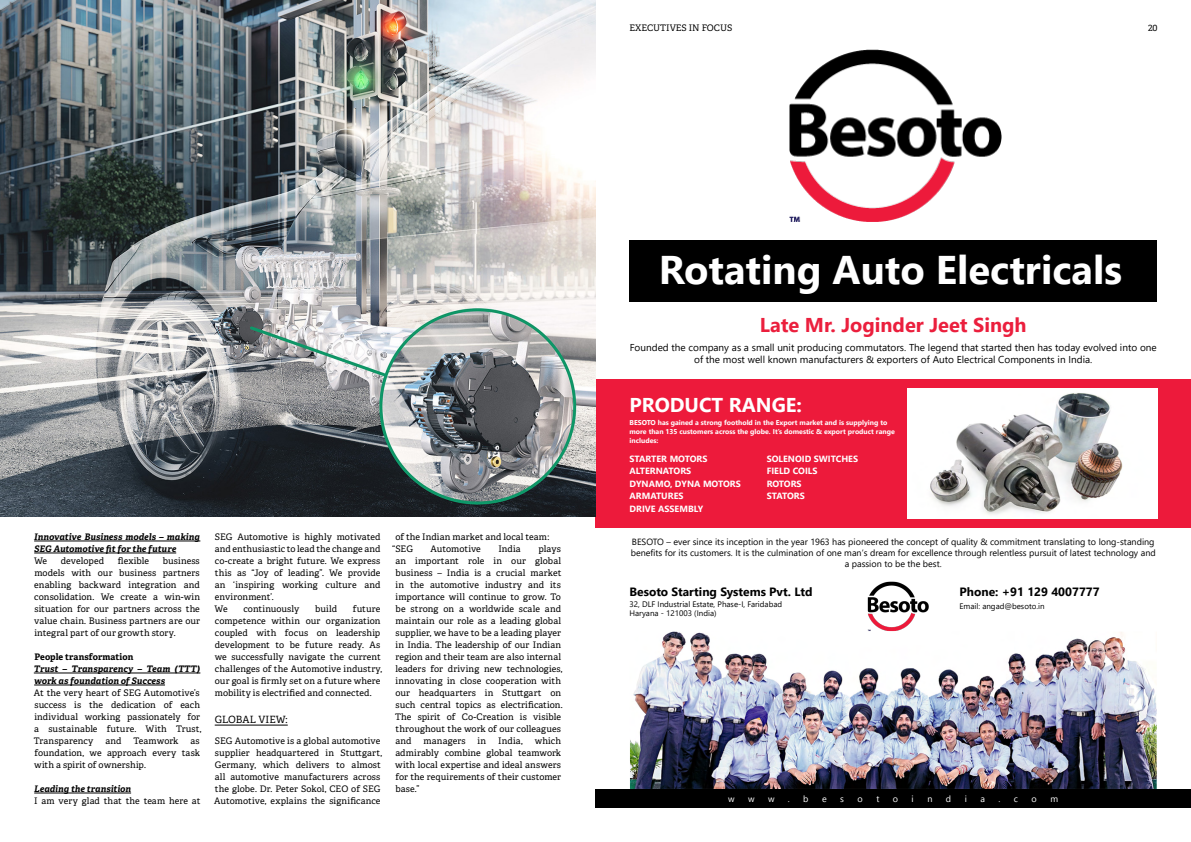
<style>
.page{position:relative;width:1191px;height:842px;background:#fff}
.page>*{position:absolute;margin:0;border:0;box-sizing:border-box;transform-origin:0 0}
.t1{font:700 40px "Segoe UI";color:#fff}
.t2{font:700 20px "Segoe UI";color:#eb1f3d}
.t3{font:700 20px "Segoe UI";color:#fff}
.t4{font:700 12px "Segoe UI";color:#000}
.t5{font:10px/12px "Segoe UI";color:#000;text-align:center}
.t6{font:10px "Adelle";letter-spacing:.005em;color:#000}
.t7{font:9px/12px "Adelle";letter-spacing:.005em;color:#000;text-align:justify}
.t8{font:9px/10.8px "Segoe UI";color:#000;text-align:center}
.t9{font:italic 700 9px/12px "Adelle";letter-spacing:.005em;color:#000}
.t10{font:700 9px "Segoe UI";color:#fff}
.t11{font:700 9px "Adelle";color:#000}
.t12{font:9px "Segoe UI Historic";color:#fff}
.t13{font:700 9px "Segoe UI";letter-spacing:-.02em;color:#fff}
.t14{font:8px "Segoe UI";color:#000}
.t15{font:700 7px/8.8px "Segoe UI";color:#fff}
</style>
<div class="page">
<div style="left:595px;top:380px;width:596px;height:148px;background:#ed1a3b"></div>
<div style="left:629px;top:240px;width:528px;height:61px;background:#000"></div>
<hr style="left:34px;top:541px;width:166px;height:1px;background:#000">
<hr style="left:34px;top:553px;width:142px;height:1px;background:#000">
<hr style="left:34px;top:673px;width:166px;height:1px;background:#000">
<hr style="left:34px;top:685px;width:131px;height:1px;background:#000">
<hr style="left:34px;top:793px;width:97px;height:1px;background:#000">
<hr style="left:215px;top:725px;width:73px;height:1px;background:#000">
<img style="left:789px;top:49px;width:213px;height:173px">
<img style="left:630px;top:632px;width:526px;height:157px">
<img style="left:907px;top:388px;width:250px;height:131px">
<div style="left:595px;top:789px;width:596px;height:19px;background:#000"></div>
<img style="left:862px;top:581px;width:70px;height:54px">
<img style="left:0;top:0;width:595px;height:516px">
<p class="t7" style="left:629px;top:22px;width:104px">EXECUTIVES IN FOCUS</p>
<p class="t7" style="left:1148px;top:22px;width:11px">20</p>
<p class="t9" style="left:34px;top:531px;width:167px">Innovative Business models – making<br>SEG Automotive fit for the future</p>
<p class="t7" style="left:34px;top:555px;width:15px">We</p>
<p class="t7" style="left:61px;top:555px;width:45px">developed</p>
<p class="t7" style="left:118px;top:555px;width:33px">flexible</p>
<p class="t7" style="left:34px;top:555px;width:167px;text-indent:129px">business models with our business partners enabling backward integration and consolidation. We create a win-win situation for our partners across the value chain. Business partners are our integral part of our growth story.</p>
<p class="t11" style="left:34px;top:651px;width:100px">People transformation</p>
<p class="t9" style="left:34px;top:663px;width:168px">Trust – Transparency – Team (TTT) work as foundation of Success</p>
<p class="t7" style="left:34px;top:687px;width:169px;text-align:left">At the very heart of SEG Automotive’s success is the dedication of each individual working passionately for a sustainable future. With Trust,<br>Transparency</p>
<p class="t7" style="left:105px;top:735px;width:18px">and</p>
<p class="t7" style="left:134px;top:735px;width:46px">Teamwork</p>
<p class="t7" style="left:34px;top:735px;width:168px;text-indent:156px">as foundation, we approach every task with a spirit of ownership.</p>
<p class="t9" style="left:34px;top:783px;width:98px">Leading the transition</p>
<p class="t7" style="left:34px;top:795px;width:168px">I am very glad that the team here at</p>
<p class="t7" style="left:215px;top:531px;width:167px">SEG Automotive is highly motivated and enthusiastic to lead the change and co-create a bright future. We express this as “Joy of leading”. We provide an ‘inspiring working culture and environment’.</p>
<p class="t7" style="left:214px;top:603px;width:15px">We</p>
<p class="t7" style="left:243px;top:603px;width:57px">continuously</p>
<p class="t7" style="left:315px;top:603px;width:24px">build</p>
<p class="t7" style="left:215px;top:603px;width:169px;text-align:left;text-indent:138px">future competence within our organization coupled with focus on leadership development to be future ready. As we successfully navigate the current challenges of the Automotive industry, our goal is firmly set on a future where mobility is electrified and connected.</p>
<p class="t6" style="left:215px;top:713px;width:75px">GLOBAL VIEW:</p>
<p class="t7" style="left:214px;top:735px;width:169px;text-align:left">SEG Automotive is a global automotive supplier headquartered in Stuttgart, Germany, which delivers to almost all automotive manufacturers across the globe. Dr. Peter Sokol, CEO of SEG Automotive, explains the significance</p>
<p class="t7" style="left:395px;top:531px;width:155px">of the Indian market and local team:</p>
<p class="t7" style="left:392px;top:543px;width:22px">“SEG</p>
<p class="t7" style="left:430px;top:543px;width:52px">Automotive</p>
<p class="t7" style="left:498px;top:543px;width:24px">India</p>
<p class="t7" style="left:395px;top:543px;width:169px;text-align:left;text-indent:143px">plays an important role in our global business – India is a crucial market in the automotive industry and its importance will continue to grow. To be strong on a worldwide scale and maintain our role as a leading global supplier, we have to be a leading player in India. The leadership of our Indian region and their team are also internal leaders for driving new technologies, innovating in close cooperation with our headquarters in Stuttgart on such central topics as electrification.<br>The spirit of Co-Creation is visible throughout the work of our colleagues and</p>
<p class="t7" style="left:395px;top:735px;width:167px;text-indent:140px">which admirably combine global teamwork with local expertise and ideal answers for the requirements of their customer base.”</p>
<p class="t7" style="left:423px;top:735px;width:43px">managers</p>
<p class="t7" style="left:477px;top:735px;width:10px">in</p>
<p class="t7" style="left:498px;top:735px;width:26px">India,</p>
<p class="t1" style="left:659px;top:232px;width:464px">Rotating Auto Electricals</p>
<p class="t2" style="left:760px;top:306px;width:268px">Late Mr. Joginder Jeet Singh</p>
<p class="t5" style="left:630px;top:340px;width:528px">Founded the company as a small unit producing commutators. The legend that started then has today evolved into one of the most well known manufacturers &amp; exporters of Auto Electrical Components in India.</p>
<p class="t3" style="left:629px;top:386px;width:174px">PRODUCT RANGE:</p>
<p class="t15" style="left:629px;top:418px;width:267px">BESOTO has gained a strong foothold in the Export market and is supplying to more than 135 customers across the globe. It’s domestic &amp; export product range includes:</p>
<p class="t10" style="left:629px;top:450px;width:79px">STARTER MOTORS</p>
<p class="t10" style="left:629px;top:463px;width:63px">ALTERNATORS</p>
<p class="t10" style="left:629px;top:475px;width:113px">DYNAMO, DYNA MOTORS</p>
<p class="t10" style="left:629px;top:488px;width:56px">ARMATURES</p>
<p class="t10" style="left:629px;top:500px;width:75px">DRIVE ASSEMBLY</p>
<p class="t10" style="left:766px;top:450px;width:93px">SOLENOID SWITCHES</p>
<p class="t10" style="left:766px;top:463px;width:52px">FIELD COILS</p>
<p class="t10" style="left:766px;top:475px;width:36px">ROTORS</p>
<p class="t13" style="left:766px;top:488px;width:40px">STATORS</p>
<p class="t8" style="left:631px;top:536px;width:526px">BESOTO – ever since its inception in the year 1963 has pioneered the concept of quality &amp; commitment translating to long-standing benefits for its customers. It is the culmination of one man’s dream for excellence through relentless pursuit of latest technology and a passion to be the best.</p>
<p class="t4" style="left:629px;top:580px;width:184px">Besoto Starting Systems Pvt. Ltd</p>
<p class="t14" style="left:629px;top:596px;width:154px">32, DLF Industrial Estate, Phase-I, Faridabad</p>
<p class="t14" style="left:629px;top:606px;width:88px">Haryana - 121003 (India)</p>
<p class="t4" style="left:959px;top:580px;width:142px">Phone: +91 129 4007777</p>
<p class="t14" style="left:959px;top:598px;width:87px">Email: angad@besoto.in</p>
<p class="t12" style="left:728px;top:793px;width:8px">w</p>
<p class="t12" style="left:748px;top:793px;width:8px">w</p>
<p class="t12" style="left:768px;top:793px;width:8px">w</p>
<p class="t12" style="left:788px;top:793px;width:3px">.</p>
<p class="t12" style="left:803px;top:793px;width:7px">b</p>
<p class="t12" style="left:822px;top:793px;width:6px">e</p>
<p class="t12" style="left:840px;top:793px;width:5px">s</p>
<p class="t12" style="left:857px;top:793px;width:7px">o</p>
<p class="t12" style="left:876px;top:793px;width:5px">t</p>
<p class="t12" style="left:893px;top:793px;width:7px">o</p>
<p class="t12" style="left:911px;top:793px;width:4px">i</p>
<p class="t12" style="left:927px;top:793px;width:7px">n</p>
<p class="t12" style="left:946px;top:793px;width:7px">d</p>
<p class="t12" style="left:964px;top:793px;width:4px">i</p>
<p class="t12" style="left:980px;top:793px;width:6px">a</p>
<p class="t12" style="left:998px;top:793px;width:3px">.</p>
<p class="t12" style="left:1014px;top:793px;width:6px">c</p>
<p class="t12" style="left:1031px;top:793px;width:7px">o</p>
<p class="t12" style="left:1050px;top:793px;width:9px">m</p>
</div>
